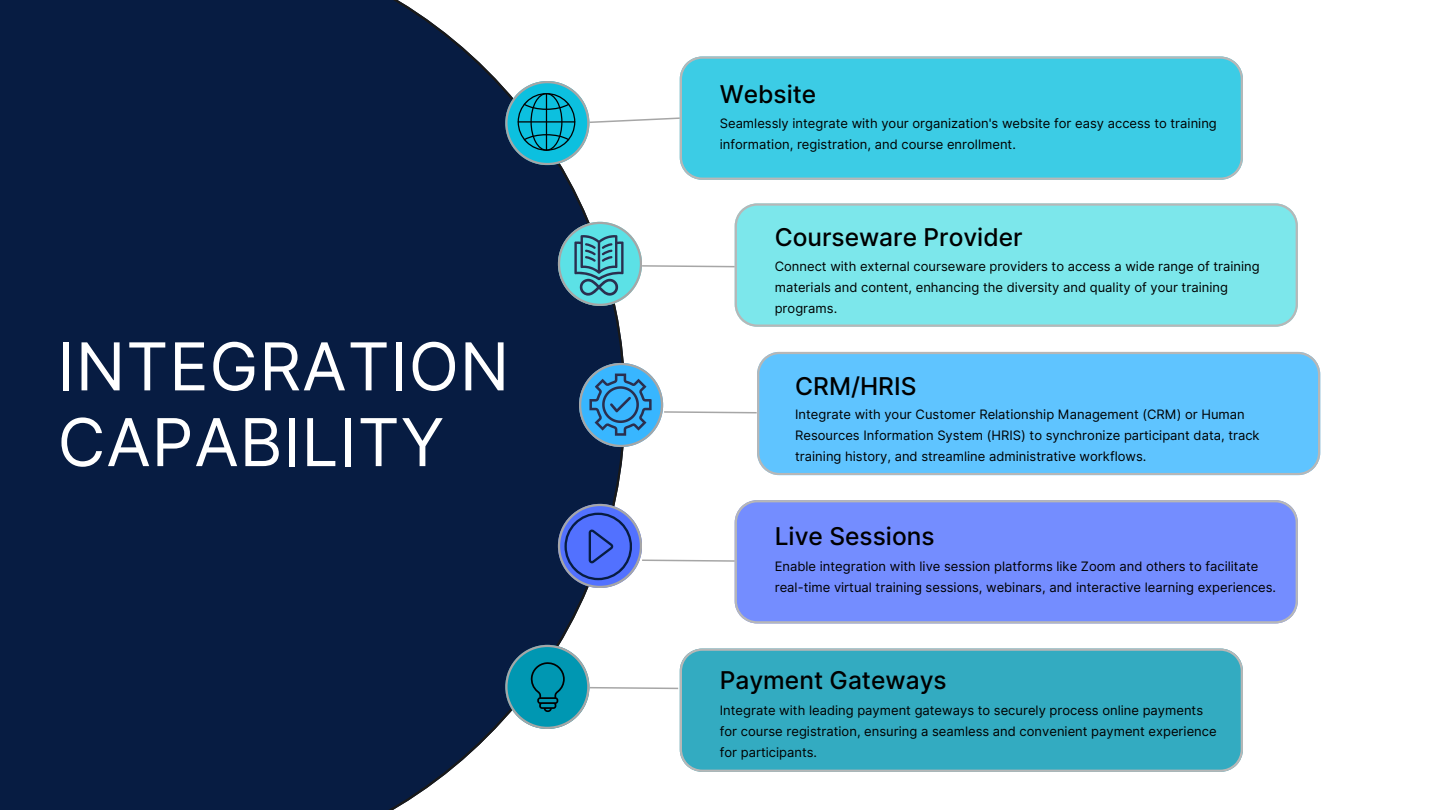
<style>
.page{position:relative;width:1440px;height:810px;background:#fff}
.page>*{position:absolute;margin:0;border:0;box-sizing:border-box;transform-origin:0 0}
.t1{font:66px/75.8px "Inter";letter-spacing:.01em;color:#fff}
.t2{font:500 24.5px "Inter";color:#000}
.t3{font:13px/21px "Inter";color:#000}
</style>
<div class="page">
<svg style="left:0;top:0;width:624px;height:810px;background:#182b4f"></svg>
<div style="left:757px;top:352px;width:563px;height:123px;background:#5fc4ff"></div>
<div style="left:680px;top:56px;width:563px;height:123px;background:#3ccce5"></div>
<div style="left:680px;top:649px;width:563px;height:123px;background:#33abc1"></div>
<div style="left:735px;top:203px;width:563px;height:123px;background:#7ce7eb"></div>
<div style="left:735px;top:500px;width:563px;height:123px;background:#748dff"></div>
<svg style="left:505px;top:645px;width:175px;height:84px"></svg>
<svg style="left:579px;top:363px;width:179px;height:84px"></svg>
<svg style="left:558px;top:222px;width:178px;height:84px"></svg>
<svg style="left:558px;top:504px;width:178px;height:84px"></svg>
<svg style="left:505px;top:81px;width:176px;height:84px"></svg>
<hr style="left:518px;top:121px;width:57px;height:2px;background:#000">
<h3 class="t1" style="left:58px;top:328px;width:453px">INTEGRATION<br>CAPABILITY</h3>
<p class="t2" style="left:720px;top:79px;width:98px">Website</p>
<p class="t3" style="left:720px;top:113px;width:499px">Seamlessly integrate with your organization's website for easy access to training information, registration, and course enrollment.</p>
<h3 class="t2" style="left:775px;top:223px;width:249px">Courseware Provider</h3>
<h2 class="t3" style="left:775px;top:256px;width:487px">Connect with external courseware providers to access a wide range of training materials and content, enhancing the diversity and quality of your training programs.</h2>
<p class="t2" style="left:795px;top:371px;width:123px">CRM/HRIS</p>
<p class="t3" style="left:795px;top:404px;width:466px">Integrate with your Customer Relationship Management (CRM) or Human<br>Resources Information System (HRIS) to synchronize participant data, track training history, and streamline administrative workflows.</p>
<h1 class="t2" style="left:775px;top:521px;width:161px">Live Sessions</h1>
<p class="t3" style="left:775px;top:556px;width:503px">Enable integration with live session platforms like Zoom and others to facilitate real-time virtual training sessions, webinars, and interactive learning experiences.</p>
<p class="t2" style="left:720px;top:665px;width:228px">Payment Gateways</p>
<p class="t3" style="left:720px;top:700px;width:498px">Integrate with leading payment gateways to securely process online payments for course registration, ensuring a seamless and convenient payment experience for participants.</p>
</div>
